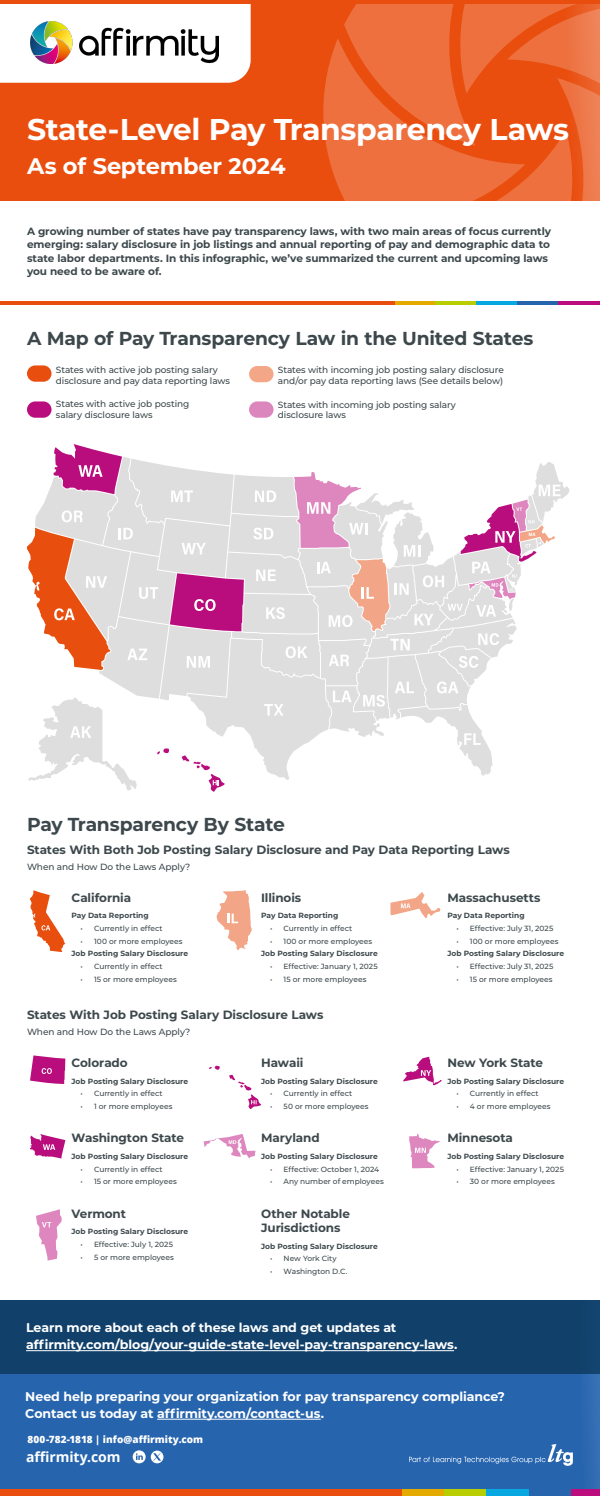
<style>
.page{position:relative;width:600px;height:1496px;background:#fff}
.page>*{position:absolute;margin:0;border:0;box-sizing:border-box;transform-origin:0 0}
.t1{font:700 30px "Montserrat";letter-spacing:-.02em;color:#fff}
.t2{font:700 22.5px "Montserrat";letter-spacing:-.005em;color:#fff}
.t3{font:700 18.75px "Montserrat";letter-spacing:-.015em;color:#3d484c}
.t4{font:700 14.02px "Open Sans";letter-spacing:-.005em;color:#fff}
.t5{font:700 12.6px/17.2px "Montserrat";letter-spacing:-.01em;color:#fff}
.t6{font:700 12px/14.4px "Montserrat";letter-spacing:-.005em;color:#3d484c}
.t7{font:700 10.5px/13.5px "Montserrat";letter-spacing:-.01em;color:#3d484c}
.t8{font:800 9.98px "Open Sans";color:#fff}
.t9{font:500 9px/10.8px "Montserrat";letter-spacing:-.01em;color:#3d484c}
.t10{font:500 7.5px "Montserrat";color:#3d484c}
.t11{font:700 7.5px "Montserrat";color:#3d484c}
</style>
<div class="page">
<div style="left:0;top:1300px;width:600px;height:196px;background:#2664ae"></div>
<div style="left:0;top:0;width:600px;height:201px;background:#e94e0f"></div>
<svg style="left:323px;top:4px;width:277px;height:197px"></svg>
<hr style="left:394px;top:301px;width:41px;height:4px;background:#e4aa00">
<hr style="left:0;top:301px;width:394px;height:4px;background:#e94e0f">
<hr style="left:435px;top:301px;width:42px;height:4px;background:#b9ce00">
<hr style="left:477px;top:301px;width:41px;height:4px;background:#07a7e1">
<hr style="left:518px;top:301px;width:41px;height:4px;background:#2664ae">
<hr style="left:559px;top:301px;width:41px;height:4px;background:#bb0d7d">
<div style="left:0;top:1300px;width:600px;height:73px;background:#11416b"></div>
<div style="left:401px;top:1489px;width:43px;height:7px;background:#e4aa00"></div>
<div style="left:0;top:1489px;width:401px;height:7px;background:#e94e0f"></div>
<div style="left:444px;top:1489px;width:43px;height:7px;background:#b9ce00"></div>
<div style="left:487px;top:1489px;width:42px;height:7px;background:#07a7e1"></div>
<div style="left:572px;top:1489px;width:28px;height:7px;background:#bb0d7d"></div>
<div style="left:0;top:4px;width:251px;height:79px;background:#fff"></div>
<img style="left:30px;top:21px;width:189px;height:43px">
<img style="left:410px;top:1444px;width:163px;height:21px">
<hr style="left:26px;top:1350px;width:428px;height:1px;background:#fff">
<hr style="left:157px;top:1418px;width:164px;height:1px;background:#fff">
<div style="left:27px;top:401px;width:25px;height:17px;background:#ba0d7d;border-radius:8px"></div>
<div style="left:27px;top:365px;width:25px;height:17px;background:#e84f0f;border-radius:8px"></div>
<svg style="left:249px;top:401px;width:25px;height:17px"></svg>
<div style="left:249px;top:366px;width:25px;height:16px;background:#f3a787;border-radius:8px"></div>
<svg style="left:30px;top:890px;width:35px;height:62px"></svg>
<svg style="left:217px;top:890px;width:35px;height:60px"></svg>
<svg style="left:30px;top:1055px;width:35px;height:29px"></svg>
<svg style="left:209px;top:1065px;width:11px;height:5px"></svg>
<svg style="left:229px;top:1074px;width:33px;height:35px"></svg>
<svg style="left:403px;top:1056px;width:39px;height:29px"></svg>
<svg style="left:30px;top:1134px;width:35px;height:24px"></svg>
<svg style="left:203px;top:1134px;width:53px;height:24px"></svg>
<svg style="left:409px;top:1134px;width:31px;height:34px"></svg>
<svg style="left:390px;top:892px;width:50px;height:26px"></svg>
<svg style="left:27px;top:444px;width:543px;height:347px"></svg>
<svg style="left:36px;top:1209px;width:26px;height:51px"></svg>
<svg style="left:133px;top:1450px;width:31px;height:13px"></svg>
<h1 class="t1" style="left:27px;top:107px;width:544px">State-Level Pay Transparency Laws</h1>
<h2 class="t2" style="left:27px;top:150px;width:260px">As of September 2024</h2>
<p class="t7" style="left:27px;top:224px;width:526px">A growing number of states have pay transparency laws, with two main areas of focus currently emerging: salary disclosure in job listings and annual reporting of pay and demographic data to state labor departments. In this infographic, we’ve summarized the current and upcoming laws you need to be aware of.</p>
<h3 class="t3" style="left:27px;top:325px;width:508px">A Map of Pay Transparency Law in the United States</h3>
<p class="t9" style="left:56px;top:364px;width:176px">States with active job posting salary disclosure and pay data reporting laws</p>
<p class="t9" style="left:56px;top:398px;width:135px">States with active job posting salary disclosure laws</p>
<p class="t9" style="left:278px;top:364px;width:227px">States with incoming job posting salary disclosure and/or pay data reporting laws (See details below)</p>
<p class="t9" style="left:278px;top:398px;width:180px">States with incoming job posting salary disclosure laws</p>
<h3 class="t3" style="left:27px;top:811px;width:260px">Pay Transparency By State</h3>
<h3 class="t6" style="left:27px;top:842px;width:484px">States With Both Job Posting Salary Disclosure and Pay Data Reporting Laws</h3>
<p class="t9" style="left:27px;top:861px;width:165px">When and How Do the Laws Apply?</p>
<h3 class="t6" style="left:72px;top:889px;width:61px">California</h3>
<p class="t11" style="left:72px;top:910px;width:79px">Pay Data Reporting</p>
<p class="t10" style="left:81px;top:923px;width:84px">• Currently in effect</p>
<p class="t10" style="left:81px;top:936px;width:104px">• 100 or more employees</p>
<p class="t11" style="left:72px;top:948px;width:118px">Job Posting Salary Disclosure</p>
<p class="t10" style="left:81px;top:961px;width:84px">• Currently in effect</p>
<p class="t10" style="left:81px;top:974px;width:98px">• 15 or more employees</p>
<h3 class="t6" style="left:261px;top:889px;width:42px">Illinois</h3>
<p class="t11" style="left:261px;top:910px;width:79px">Pay Data Reporting</p>
<p class="t10" style="left:270px;top:923px;width:84px">• Currently in effect</p>
<p class="t10" style="left:270px;top:936px;width:104px">• 100 or more employees</p>
<p class="t11" style="left:261px;top:948px;width:118px">Job Posting Salary Disclosure</p>
<p class="t10" style="left:270px;top:961px;width:109px">• Effective: January 1, 2025</p>
<p class="t10" style="left:270px;top:974px;width:98px">• 15 or more employees</p>
<h3 class="t6" style="left:27px;top:1006px;width:298px">States With Job Posting Salary Disclosure Laws</h3>
<p class="t9" style="left:27px;top:1025px;width:165px">When and How Do the Laws Apply?</p>
<h3 class="t6" style="left:72px;top:1055px;width:58px">Colorado</h3>
<p class="t11" style="left:72px;top:1075px;width:118px">Job Posting Salary Disclosure</p>
<p class="t10" style="left:81px;top:1088px;width:84px">• Currently in effect</p>
<p class="t10" style="left:81px;top:1101px;width:93px">• 1 or more employees</p>
<h3 class="t6" style="left:72px;top:1130px;width:114px">Washington State</h3>
<p class="t11" style="left:72px;top:1150px;width:118px">Job Posting Salary Disclosure</p>
<p class="t10" style="left:81px;top:1163px;width:84px">• Currently in effect</p>
<p class="t10" style="left:81px;top:1176px;width:98px">• 15 or more employees</p>
<h3 class="t6" style="left:72px;top:1205px;width:56px">Vermont</h3>
<p class="t11" style="left:72px;top:1226px;width:118px">Job Posting Salary Disclosure</p>
<p class="t10" style="left:81px;top:1239px;width:94px">• Effective: July 1, 2025</p>
<p class="t10" style="left:81px;top:1251px;width:95px">• 5 or more employees</p>
<h3 class="t6" style="left:261px;top:1055px;width:44px">Hawaii</h3>
<p class="t11" style="left:261px;top:1075px;width:118px">Job Posting Salary Disclosure</p>
<p class="t10" style="left:270px;top:1088px;width:84px">• Currently in effect</p>
<p class="t10" style="left:270px;top:1101px;width:100px">• 50 or more employees</p>
<h3 class="t6" style="left:261px;top:1130px;width:60px">Maryland</h3>
<p class="t11" style="left:261px;top:1150px;width:118px">Job Posting Salary Disclosure</p>
<p class="t10" style="left:270px;top:1163px;width:111px">• Effective: October 1, 2024</p>
<p class="t10" style="left:270px;top:1176px;width:115px">• Any number of employees</p>
<h3 class="t6" style="left:261px;top:1205px;width:90px">Other Notable<br>Jurisdictions</h3>
<p class="t11" style="left:261px;top:1240px;width:118px">Job Posting Salary Disclosure</p>
<p class="t10" style="left:270px;top:1253px;width:68px">• New York City</p>
<p class="t10" style="left:270px;top:1266px;width:79px">• Washington D.C.</p>
<h3 class="t6" style="left:447px;top:889px;width:95px">Massachusetts</h3>
<p class="t11" style="left:447px;top:910px;width:79px">Pay Data Reporting</p>
<p class="t10" style="left:456px;top:923px;width:98px">• Effective: July 31, 2025</p>
<p class="t10" style="left:456px;top:936px;width:104px">• 100 or more employees</p>
<p class="t11" style="left:447px;top:948px;width:118px">Job Posting Salary Disclosure</p>
<p class="t10" style="left:456px;top:961px;width:98px">• Effective: July 31, 2025</p>
<p class="t10" style="left:456px;top:974px;width:98px">• 15 or more employees</p>
<h3 class="t6" style="left:447px;top:1055px;width:97px">New York State</h3>
<p class="t11" style="left:447px;top:1075px;width:118px">Job Posting Salary Disclosure</p>
<p class="t10" style="left:456px;top:1088px;width:84px">• Currently in effect</p>
<p class="t10" style="left:456px;top:1101px;width:96px">• 4 or more employees</p>
<h3 class="t6" style="left:447px;top:1130px;width:67px">Minnesota</h3>
<p class="t11" style="left:447px;top:1150px;width:118px">Job Posting Salary Disclosure</p>
<p class="t10" style="left:456px;top:1163px;width:109px">• Effective: January 1, 2025</p>
<p class="t10" style="left:456px;top:1176px;width:100px">• 30 or more employees</p>
<h3 class="t5" style="left:26px;top:1318px;width:433px">Learn more about each of these laws and get updates at affirmity.com/blog/your-guide-state-level-pay-transparency-laws.</h3>
<h3 class="t5" style="left:25px;top:1386px;width:481px">Need help preparing your organization for pay transparency compliance?<br>Contact us today at affirmity.com/contact-us.</h3>
<h3 class="t8" style="left:28px;top:1431px;width:177px">800-782-1818 | info@affirmity.com</h3>
<h3 class="t4" style="left:26px;top:1447px;width:96px">affirmity.com</h3>
</div>
